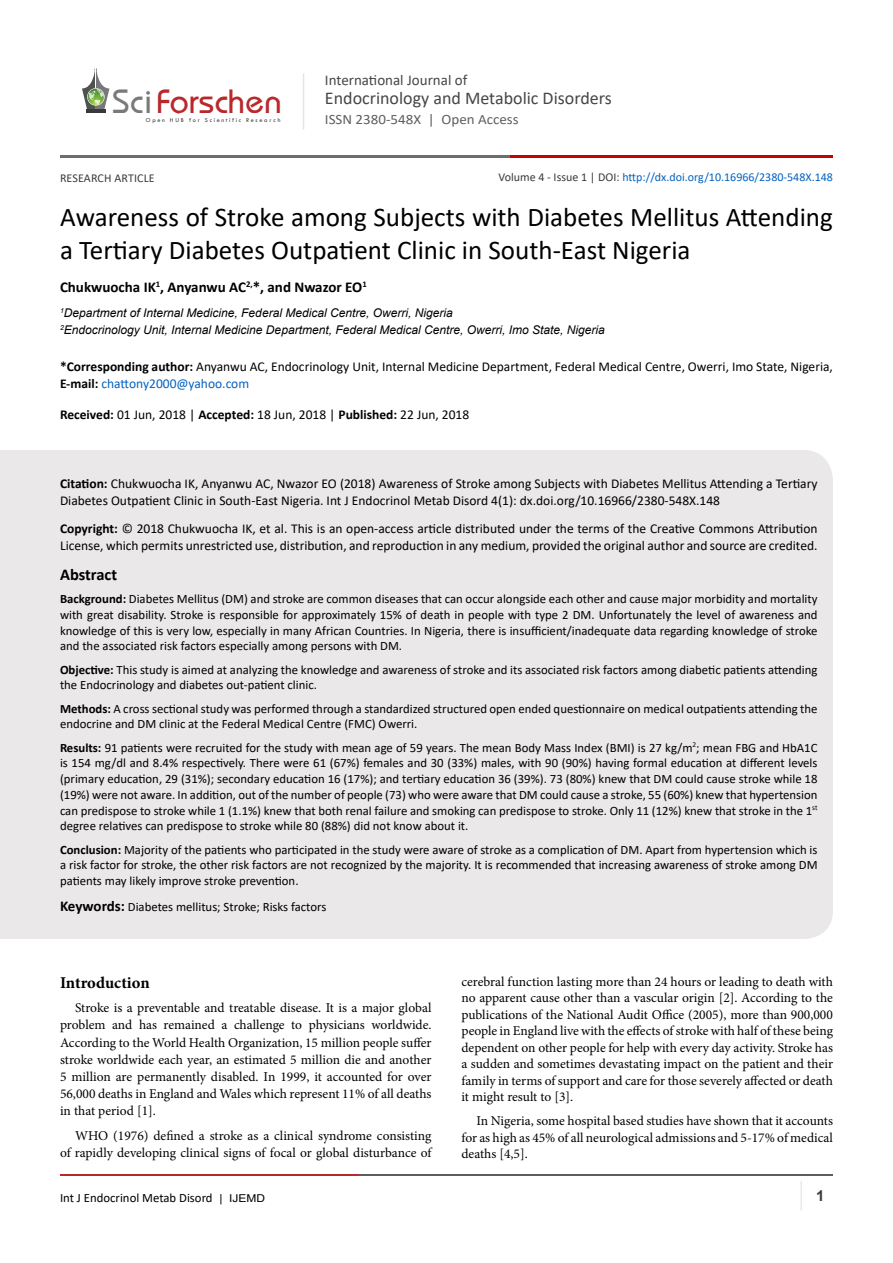
<style>
.page{position:relative;width:893px;height:1263px;background:#fff}
.page>*{position:absolute;margin:0;border:0;box-sizing:border-box;transform-origin:0 0}
.t1{font:35.1px "Opal";color:#b8292c}
.t2{font:27px/33px "Calibri";color:#000}
.t3{font:18px "Calibri";color:#474646}
.t4{font:700 16.5px "Minion Pro";letter-spacing:-.005em;color:#000}
.t5{font:700 16.5px "Calibri";color:#000}
.t6{font:700 15px "Calibri";color:#000}
.t7{font:15px "Calibri";color:#474646}
.t8{font:700 15px "Arial";color:#3c3a3b}
.t9{font:14.25px "Calibri";color:#605f5f;scale:1.05 1}
.t10{font:13.5px/16.5px "Minion Pro";color:#000;text-align:justify}
.t11{font:13.5px/16.5px "Calibri";color:#000}
.t12{font:12.75px/15.8px "Calibri";color:#000;text-align:justify}
.t13{font:italic 12px "Arial";color:#000}
.t14{font:12px "Calibri";color:#0563c1}
.t15{font:12px "Calibri";letter-spacing:.01em;color:#3c3a3b}
.t16{font:6.15px "Tw Cen";letter-spacing:.28em;color:#3a3a3a}
.s1{color:#7a7a7b}
.s2{color:#3c3a3b}
.s3{font-weight:700}
.s4{color:#0563c1}
.s5{font-weight:700;font-size:15px}
.s6{font-family:"Arial";font-size:10.8px}
</style>
<div class="page">
<hr style="left:86px;top:109px;width:19px;height:4px;background:#3a3a3a">
<svg style="left:82px;top:68px;width:27px;height:41px"></svg>
<hr style="left:303px;top:73px;width:1px;height:56px;background:#e4e5e9">
<hr style="left:800px;top:1181px;width:2px;height:29px;background:#eae8e8">
<hr style="left:60px;top:1174px;width:300px;height:2px;background:#b9282c">
<hr style="left:359px;top:1174px;width:474px;height:2px;background:#5d5e60">
<hr style="left:60px;top:155px;width:535px;height:2px;background:#6e6d6d">
<hr style="left:511px;top:155px;width:322px;height:2px;background:#ca0000">
<div style="left:0;top:450px;width:833px;height:489px;background:#eae8e8"></div>
<p class="t1" style="left:113px;top:80px;width:171px"><span class="s1">Sci</span>Forschen</p>
<p class="t16" style="left:146px;top:116px;width:136px">Open HUB for Scientific Research</p>
<p class="t7" style="left:325px;top:69px;width:144px">International Journal of</p>
<h3 class="t3" style="left:325px;top:86px;width:288px">Endocrinology and Metabolic Disorders</h3>
<p class="t9" style="left:325px;top:110px;width:186px">ISSN 2380-548X | Open Access</p>
<p class="t14" style="left:498px;top:169px;width:336px"><span class="s2">Volume 4 - Issue 1 | DOI:</span> http://dx.doi.org/10.16966/2380-548X.148</p>
<p class="t15" style="left:60px;top:170px;width:96px">RESEARCH ARTICLE</p>
<p class="t2" style="left:60px;top:200px;width:774px">Awareness of Stroke among Subjects with Diabetes Mellitus Attending a Tertiary Diabetes Outpatient Clinic in South-East Nigeria</p>
<p class="t6" style="left:60px;top:276px;width:308px">Chukwuocha IK<sup>1</sup>, Anyanwu AC<sup>2,</sup>*, and Nwazor EO<sup>1</sup></p>
<p class="t13" style="left:60px;top:305px;width:394px"><sup>1</sup>Department of Internal Medicine, Federal Medical Centre, Owerri, Nigeria</p>
<p class="t13" style="left:60px;top:322px;width:546px"><sup>2</sup>Endocrinology Unit, Internal Medicine Department, Federal Medical Centre, Owerri, Imo State, Nigeria</p>
<p class="t11" style="left:60px;top:358px;width:774px"><span class="s3">*Corresponding author:</span> Anyanwu AC, Endocrinology Unit, Internal Medicine Department, Federal Medical Centre, Owerri, Imo State, Nigeria,<br><span class="s3">E-mail:</span> <span class="s4">chattony2000@yahoo.com</span></p>
<p class="t11" style="left:60px;top:406px;width:411px"><span class="s3">Received:</span> 01 Jun, 2018 | <span class="s3">Accepted:</span> 18 Jun, 2018 | <span class="s3">Published:</span> 22 Jun, 2018</p>
<p class="t11" style="left:60px;top:475px;width:759px"><span class="s3">Citation:</span> Chukwuocha IK, Anyanwu AC, Nwazor EO (2018) Awareness of Stroke among Subjects with Diabetes Mellitus Attending a Tertiary<br>Diabetes Outpatient Clinic in South-East Nigeria. Int J Endocrinol Metab Disord 4(1): dx.doi.org/10.16966/2380-548X.148</p>
<p class="t11" style="left:60px;top:520px;width:759px"><span class="s3">Copyright:</span> © 2018 Chukwuocha IK, et al. This is an open-access article distributed under the terms of the Creative Commons Attribution<br>License, which permits unrestricted use, distribution, and reproduction in any medium, provided the original author and source are credited.</p>
<p class="t5" style="left:60px;top:563px;width:59px">Abstract</p>
<p class="t12" style="left:60px;top:591px;width:759px"><span class="s3">Background:</span> Diabetes Mellitus (DM) and stroke are common diseases that can occur alongside each other and cause major morbidity and mortality with great disability. Stroke is responsible for approximately 15% of death in people with type 2 DM. Unfortunately the level of awareness and knowledge of this is very low, especially in many African Countries. In Nigeria, there is insufficient/inadequate data regarding knowledge of stroke and the associated risk factors especially among persons with DM.</p>
<p class="t12" style="left:60px;top:661px;width:759px"><span class="s3">Objective:</span> This study is aimed at analyzing the knowledge and awareness of stroke and its associated risk factors among diabetic patients attending the Endocrinology and diabetes out-patient clinic.</p>
<p class="t12" style="left:60px;top:700px;width:759px"><span class="s3">Methods:</span> A cross sectional study was performed through a standardized structured open ended questionnaire on medical outpatients attending the endocrine and DM clinic at the Federal Medical Centre (FMC) Owerri.</p>
<p class="t12" style="left:60px;top:739px;width:759px"><span class="s3">Results:</span> 91 patients were recruited for the study with mean age of 59 years. The mean Body Mass Index (BMI) is 27 kg/m<sup>2</sup>; mean FBG and HbA1C is 154 mg/dl and 8.4% respectively. There were 61 (67%) females and 30 (33%) males, with 90 (90%) having formal education at different levels (primary education, 29 (31%); secondary education 16 (17%); and tertiary education 36 (39%). 73 (80%) knew that DM could cause stroke while 18 (19%) were not aware. In addition, out of the number of people (73) who were aware that DM could cause a stroke, 55 (60%) knew that hypertension can predispose to stroke while 1 (1.1%) knew that both renal failure and smoking can predispose to stroke. Only 11 (12%) knew that stroke in the 1<sup>st </sup>degree relatives can predispose to stroke while 80 (88%) did not know about it.</p>
<p class="t12" style="left:60px;top:841px;width:759px"><span class="s3">Conclusion:</span> Majority of the patients who participated in the study were aware of stroke as a complication of DM. Apart from hypertension which is a risk factor for stroke, the other risk factors are not recognized by the majority. It is recommended that increasing awareness of stroke among DM patients may likely improve stroke prevention.</p>
<p class="t12" style="left:60px;top:898px;width:268px"><span class="s5">Keywords:</span> Diabetes mellitus; Stroke; Risks factors</p>
<p class="t4" style="left:60px;top:971px;width:91px">Introduction</p>
<p class="t10" style="left:60px;top:999px;width:373px;line-height:17.1px;text-indent:15px">Stroke is a preventable and treatable disease. It is a major global problem and has remained a challenge to physicians worldwide.<br>According to the World Health Organization, 15 million people suffer stroke worldwide each year, an estimated 5 million die and another 5 million are permanently disabled. In 1999, it accounted for over 56,000 deaths in England and Wales which represent 11% of all deaths in that period [1].</p>
<p class="t10" style="left:60px;top:1127px;width:373px;line-height:17.2px;text-align:right">WHO (1976) defined a stroke as a clinical syndrome consisting<br>of rapidly developing clinical signs of focal or global disturbance of</p>
<p class="t10" style="left:461px;top:973px;width:373px">cerebral function lasting more than 24 hours or leading to death with no apparent cause other than a vascular origin [2]. According to the publications of the National Audit Office (2005), more than 900,000 people in England live with the effects of stroke with half of these being dependent on other people for help with every day activity. Stroke has a sudden and sometimes devastating impact on the patient and their family in terms of support and care for those severely affected or death it might result to [3].</p>
<p class="t10" style="left:461px;top:1112px;width:373px;text-indent:15px">In Nigeria, some hospital based studies have shown that it accounts for as high as 45% of all neurological admissions and 5-17% of medical deaths [4,5].</p>
<p class="t12" style="left:60px;top:1190px;width:207px">Int J Endocrinol Metab Disord <span class="s6">| IJEMD</span></p>
<p class="t8" style="left:816px;top:1185px;width:10px">1</p>
</div>
